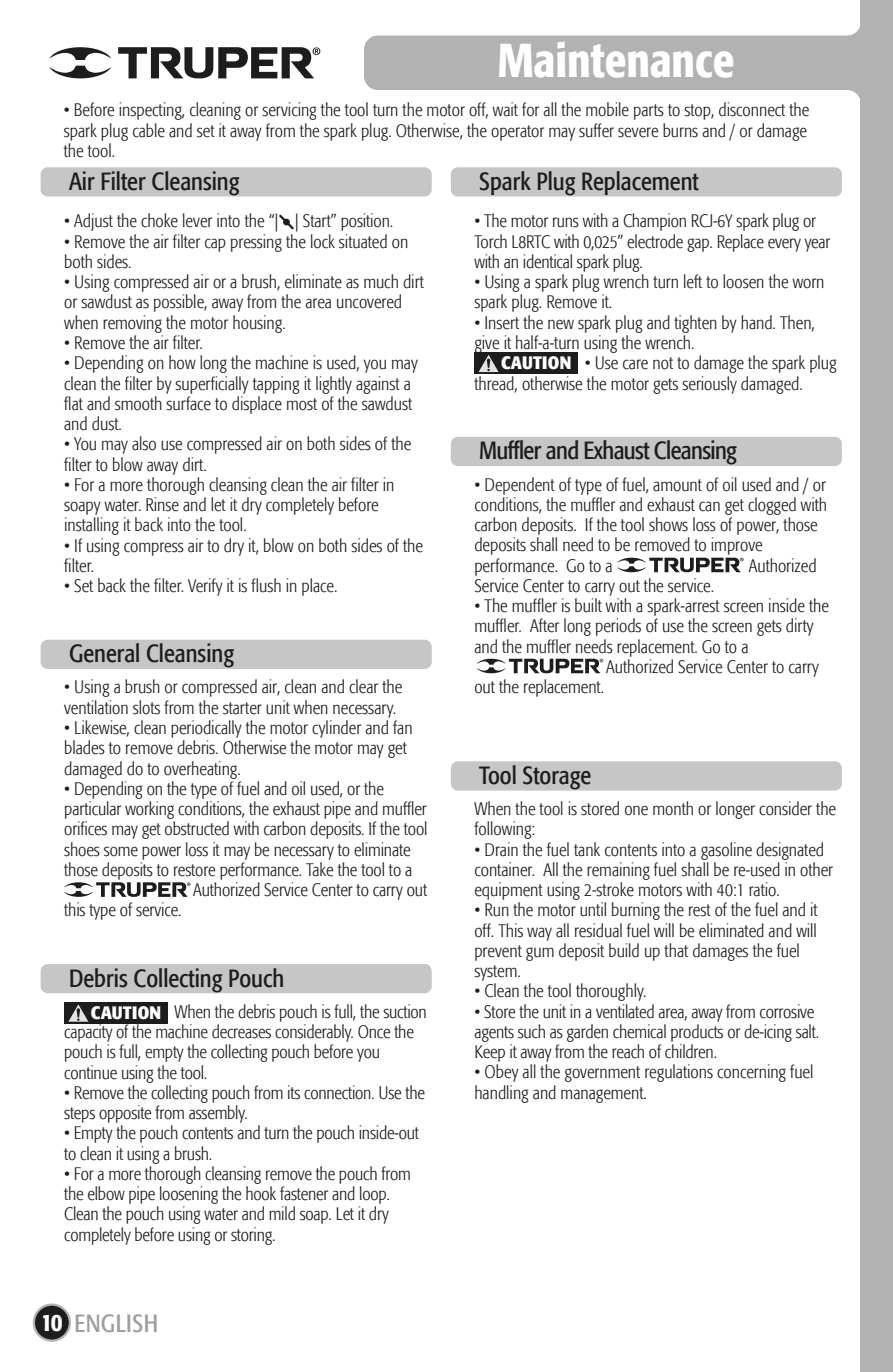
<style>
.page{position:relative;width:893px;height:1372px;background:#fff}
.page>*{position:absolute;margin:0;border:0;box-sizing:border-box;transform-origin:0 0}
.t1{font:500 condensed 47.25px "Formata";color:#fff}
.t2{font:condensed 24.75px "Formata";color:#1d1d1b}
.t3{font:condensed 24.75px "Formata";letter-spacing:-.025em;color:#1d1d1b}
.t4{font:condensed 24.75px "Formata";letter-spacing:.02em;color:#9d9d9c}
.t5{font:500 condensed 24.75px "Formata";color:#fff}
.t6{font:300 condensed 18px/20.2px "Formata";color:#1d1d1b}
.t7{font:700 condensed 18px "Formata";letter-spacing:.01em;color:#fff}
</style>
<div class="page">
<div style="left:861px;top:0;width:32px;height:1371px;background:#b3b2b2"></div>
<div style="left:364px;top:36px;width:497px;height:54px;background:#b3b2b2;border-radius:14px"></div>
<svg style="left:847px;top:22px;width:14px;height:82px"></svg>
<div style="left:41px;top:167px;width:391px;height:29px;background:#c6c6c6;border-radius:7px"></div>
<div style="left:41px;top:639px;width:391px;height:30px;background:#c6c6c6;border-radius:7px"></div>
<div style="left:41px;top:964px;width:391px;height:29px;background:#c6c6c6;border-radius:7px"></div>
<div style="left:451px;top:167px;width:391px;height:29px;background:#c6c6c6;border-radius:7px"></div>
<div style="left:451px;top:437px;width:391px;height:29px;background:#c6c6c6;border-radius:7px"></div>
<div style="left:451px;top:761px;width:391px;height:29px;background:#c6c6c6;border-radius:7px"></div>
<svg style="left:50px;top:47px;width:270px;height:31px"></svg>
<div style="left:34px;top:1304px;width:36px;height:36px;background:#1d1d1b;border-radius:50%"></div>
<div style="left:33px;top:1303px;width:38px;height:38px;border:2px solid #b3b2b2;border-radius:50%"></div>
<svg style="left:64px;top:882px;width:126px;height:14px"></svg>
<svg style="left:617px;top:557px;width:127px;height:15px"></svg>
<svg style="left:477px;top:658px;width:126px;height:15px"></svg>
<div style="left:474px;top:352px;width:104px;height:21px;background:#1d1d1b"></div>
<svg style="left:478px;top:355px;width:21px;height:17px"></svg>
<div style="left:64px;top:1002px;width:103px;height:21px;background:#1d1d1b"></div>
<svg style="left:68px;top:1004px;width:21px;height:18px"></svg>
<svg style="left:279px;top:214px;width:15px;height:16px"></svg>
<h1 class="t1" style="left:497px;top:32px;width:239px">Maintenance</h1>
<p class="t6" style="left:64px;top:100px;width:747px">• Before inspecting, cleaning or servicing the tool turn the motor off, wait for all the mobile parts to stop, disconnect the spark plug cable and set it away from the spark plug. Otherwise, the operator may suffer severe burns and / or damage the tool.</p>
<h2 class="t2" style="left:69px;top:167px;width:172px">Air Filter Cleansing</h2>
<p class="t6" style="left:64px;top:211px;width:331px">• Adjust the choke lever into the “| | Start” position.</p>
<p class="t6" style="left:64px;top:231px;width:346px">• Remove the air filter cap pressing the lock situated on both sides.</p>
<p class="t6" style="left:64px;top:272px;width:361px">• Using compressed air or a brush, eliminate as much dirt or sawdust as possible, away from the area uncovered when removing the motor housing.</p>
<p class="t6" style="left:64px;top:333px;width:140px">• Remove the air filter.</p>
<p class="t6" style="left:64px;top:353px;width:355px">• Depending on how long the machine is used, you may clean the filter by superficially tapping it lightly against a flat and smooth surface to displace most of the sawdust and dust.</p>
<p class="t6" style="left:64px;top:434px;width:349px">• You may also use compressed air on both sides of the filter to blow away dirt.</p>
<p class="t6" style="left:64px;top:474px;width:332px">• For a more thorough cleansing clean the air filter in soapy water. Rinse and let it dry completely before installing it back into the tool.</p>
<p class="t6" style="left:64px;top:535px;width:360px">• If using compress air to dry it, blow on both sides of the filter.</p>
<p class="t6" style="left:64px;top:576px;width:275px">• Set back the filter. Verify it is flush in place.</p>
<h2 class="t2" style="left:69px;top:639px;width:167px">General Cleansing</h2>
<p class="t6" style="left:64px;top:677px;width:340px">• Using a brush or compressed air, clean and clear the ventilation slots from the starter unit when necessary.</p>
<p class="t6" style="left:64px;top:717px;width:350px">• Likewise, clean periodically the motor cylinder and fan blades to remove debris. Otherwise the motor may get damaged do to overheating.</p>
<p class="t6" style="left:64px;top:778px;width:321px">• Depending on the type of fuel and oil used, or the</p>
<p class="t6" style="left:64px;top:798px;width:364px">particular working conditions, the exhaust pipe and muffler</p>
<p class="t6" style="left:64px;top:819px;width:365px">orifices may get obstructed with carbon deposits. If the tool</p>
<p class="t6" style="left:64px;top:839px;width:348px">shoes some power loss it may be necessary to eliminate</p>
<p class="t6" style="left:64px;top:859px;width:350px">those deposits to restore performance. Take the tool to a</p>
<p class="t6" style="left:193px;top:879px;width:236px">Authorized Service Center to carry out</p>
<p class="t6" style="left:64px;top:900px;width:119px">this type of service.</p>
<h2 class="t2" style="left:69px;top:963px;width:217px">Debris Collecting Pouch</h2>
<p class="t6" style="left:64px;top:1001px;width:364px;text-indent:110px">When the debris pouch is full, the suction capacity of the machine decreases considerably. Once the pouch is full, empty the collecting pouch before you continue using the tool.</p>
<p class="t6" style="left:64px;top:1082px;width:362px">• Remove the collecting pouch from its connection. Use the steps opposite from assembly.</p>
<p class="t6" style="left:64px;top:1123px;width:356px">• Empty the pouch contents and turn the pouch inside-out to clean it using a brush.</p>
<p class="t6" style="left:64px;top:1163px;width:348px">• For a more thorough cleansing remove the pouch from the elbow pipe loosening the hook fastener and loop.<br>Clean the pouch using water and mild soap. Let it dry completely before using or storing.</p>
<p class="t7" style="left:91px;top:1001px;width:72px">CAUTION</p>
<h2 class="t5" style="left:41px;top:1307px;width:23px">10</h2>
<h2 class="t4" style="left:75px;top:1308px;width:85px">ENGLISH</h2>
<h2 class="t2" style="left:479px;top:167px;width:221px">Spark Plug Replacement</h2>
<p class="t6" style="left:474px;top:211px;width:358px">• The motor runs with a Champion RCJ-6Y spark plug or<br>Torch L8RTC with 0,025” electrode gap. Replace every year with an identical spark plug.</p>
<p class="t6" style="left:474px;top:272px;width:352px">• Using a spark plug wrench turn left to loosen the worn spark plug. Remove it.</p>
<p class="t6" style="left:474px;top:312px;width:342px">• Insert the new spark plug and tighten by hand. Then, give it half-a-turn using the wrench.</p>
<p class="t6" style="left:474px;top:353px;width:364px;text-indent:110px">• Use care not to damage the spark plug thread, otherwise the motor gets seriously damaged.</p>
<p class="t7" style="left:501px;top:351px;width:72px">CAUTION</p>
<h2 class="t3" style="left:479px;top:436px;width:259px">Muffler and Exhaust Cleansing</h2>
<p class="t6" style="left:474px;top:474px;width:354px">• Dependent of type of fuel, amount of oil used and / or conditions, the muffler and exhaust can get clogged with carbon deposits. If the tool shows loss of power, those deposits shall need to be removed to improve performance. Go to a</p>
<p class="t6" style="left:749px;top:555px;width:69px">Authorized</p>
<p class="t6" style="left:474px;top:575px;width:241px">Service Center to carry out the service.</p>
<p class="t6" style="left:474px;top:596px;width:356px">• The muffler is built with a spark-arrest screen inside the</p>
<p class="t6" style="left:474px;top:616px;width:341px">muffler. After long periods of use the screen gets dirty</p>
<p class="t6" style="left:474px;top:636px;width:276px">and the muffler needs replacement. Go to a</p>
<p class="t6" style="left:606px;top:656px;width:214px">Authorized Service Center to carry</p>
<p class="t6" style="left:474px;top:677px;width:131px">out the replacement.</p>
<h2 class="t2" style="left:479px;top:760px;width:114px">Tool Storage</h2>
<p class="t6" style="left:474px;top:798px;width:363px">When the tool is stored one month or longer consider the following:</p>
<p class="t6" style="left:474px;top:839px;width:360px">• Drain the fuel tank contents into a gasoline designated container. All the remaining fuel shall be re-used in other equipment using 2-stroke motors with 40:1 ratio.</p>
<p class="t6" style="left:474px;top:900px;width:345px">• Run the motor until burning the rest of the fuel and it off. This way all residual fuel will be eliminated and will prevent gum deposit build up that damages the fuel system.</p>
<p class="t6" style="left:474px;top:981px;width:174px">• Clean the tool thoroughly.</p>
<p class="t6" style="left:474px;top:1001px;width:346px">• Store the unit in a ventilated area, away from corrosive agents such as garden chemical products or de-icing salt.<br>Keep it away from the reach of children.</p>
<p class="t6" style="left:474px;top:1062px;width:341px">• Obey all the government regulations concerning fuel handling and management.</p>
</div>
